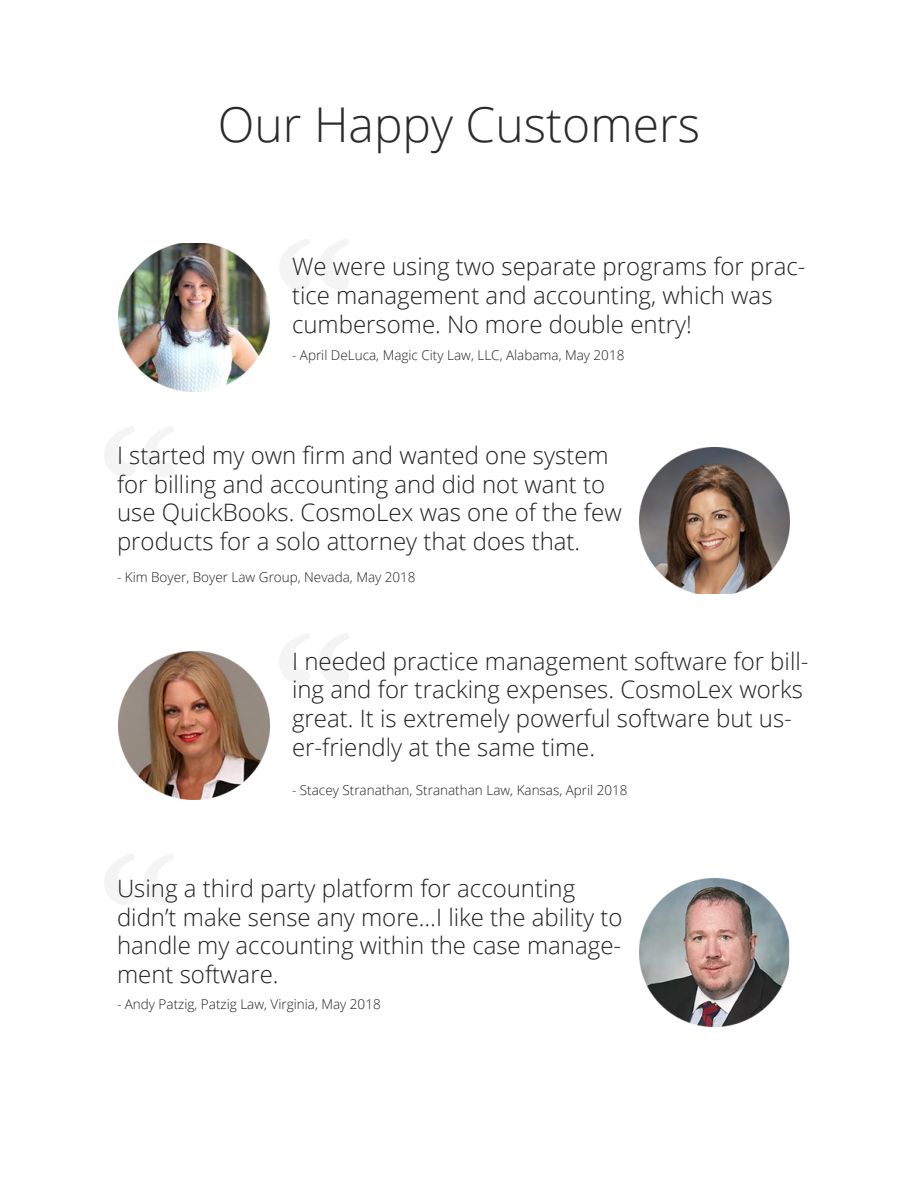
<style>
.page{position:relative;width:918px;height:1188px;background:#fff}
.page>*{position:absolute;margin:0;border:0;box-sizing:border-box;transform-origin:0 0}
.t1{font:225px "Minion Pro";color:#d4d5d4}
.t2{font:300 48px "Open Sans";color:#292a2a}
.t3{font:300 24px/28.8px "Open Sans";color:#231f20}
.t4{font:300 13.5px "Open Sans";color:#231f20}
</style>
<div class="page">
<img style="left:119px;top:243px;width:151px;height:149px">
<img style="left:639px;top:878px;width:151px;height:149px">
<img style="left:119px;top:651px;width:151px;height:149px">
<img style="left:639px;top:447px;width:151px;height:147px">
<p class="t2" style="left:218px;top:92px;width:484px">Our Happy Customers</p>
<h1 class="t1" style="left:270px;top:177px;width:91px">“</h1>
<p class="t3" style="left:292px;top:251px;width:515px">We were using two separate programs for prac&shy;tice management and accounting, which was cumbersome. No more double entry!</p>
<p class="t4" style="left:292px;top:346px;width:334px">- April DeLuca, Magic City Law, LLC, Alabama, May 2018</p>
<h1 class="t1" style="left:94px;top:364px;width:91px">“</h1>
<p class="t3" style="left:117px;top:440px;width:506px">I started my own firm and wanted one system for billing and accounting and did not want to use QuickBooks. CosmoLex was one of the few products for a solo attorney that does that.</p>
<p class="t4" style="left:117px;top:568px;width:300px">- Kim Boyer, Boyer Law Group, Nevada, May 2018</p>
<h1 class="t1" style="left:270px;top:571px;width:91px">“</h1>
<p class="t3" style="left:292px;top:646px;width:518px">I needed practice management software for bill&shy;ing and for tracking expenses. CosmoLex works great. It is extremely powerful software but us&shy;er-friendly at the same time.</p>
<p class="t4" style="left:292px;top:781px;width:337px">- Stacey Stranathan, Stranathan Law, Kansas, April 2018</p>
<h1 class="t1" style="left:94px;top:792px;width:91px">“</h1>
<p class="t3" style="left:117px;top:873px;width:507px">Using a third party platform for accounting didn’t make sense any more…I like the ability to handle my accounting within the case manage&shy;ment software.</p>
<p class="t4" style="left:117px;top:995px;width:265px">- Andy Patzig, Patzig Law, Virginia, May 2018</p>
</div>
